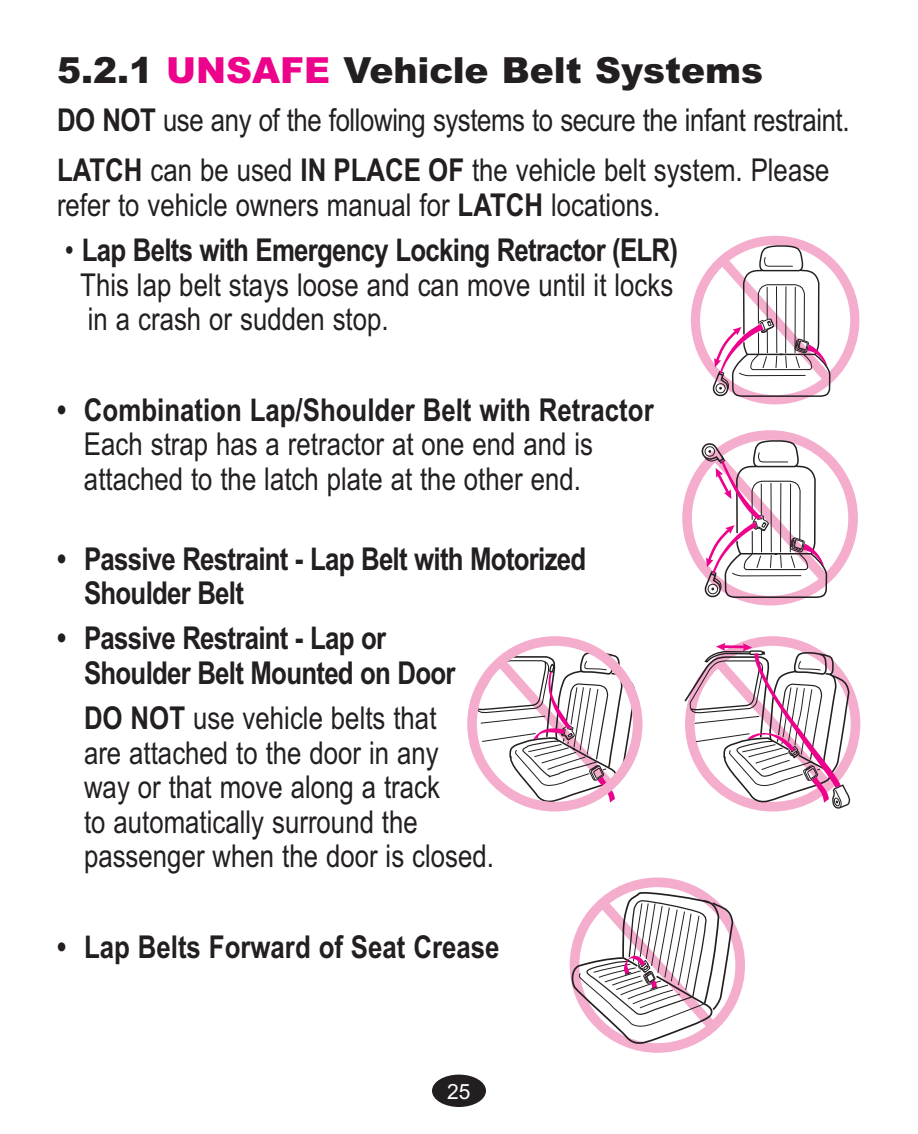
<style>
.page{position:relative;width:918px;height:1134px;background:#fff}
.page>*{position:absolute;margin:0;border:0;box-sizing:border-box;transform-origin:0 0}
.t1{font:900 36px "Arial";color:#231f20}
.t2{font:31.5px/34.5px "Arial Narrow";color:#231f20}
.t3{font:700 31.5px/34.5px "Arial Narrow";letter-spacing:-.025em;color:#231f20}
.t4{font:700 31.5px "Arial Narrow";color:#231f20}
.t5{font:21px "Arial";color:#fff}
.s1{color:#ed028c}
.s2{font-weight:700}
</style>
<div class="page">
<svg style="left:467px;top:636px;width:176px;height:176px"></svg>
<svg style="left:684px;top:636px;width:177px;height:176px"></svg>
<hr style="left:720px;top:645px;width:26px;height:3px;background:#ed028c">
<div style="left:432px;top:1075px;width:54px;height:32px;background:#231f20;border-radius:50%"></div>
<svg style="left:682px;top:430px;width:176px;height:176px"></svg>
<svg style="left:691px;top:236px;width:168px;height:168px"></svg>
<svg style="left:570px;top:878px;width:175px;height:175px"></svg>
<p class="t1" style="left:57px;top:49px;width:708px">5.2.1 <span class="s1">UNSAFE</span> Vehicle Belt Systems</p>
<p class="t2" style="left:57px;top:103px;width:794px"><span class="s2">DO NOT</span> use any of the following systems to secure the infant restraint.</p>
<p class="t2" style="left:57px;top:153px;width:774px"><span class="s2">LATCH</span> can be used <span class="s2">IN PLACE OF</span> the vehicle belt system. Please refer to vehicle owners manual for <span class="s2">LATCH</span> locations.</p>
<p class="t2" style="left:80px;top:233px;width:599px;text-indent:-15px">• <span class="s2">Lap Belts with Emergency Locking Retractor (ELR)<br></span>This lap belt stays loose and can move until it locks in a crash or sudden stop.</p>
<p class="t4" style="left:57px;top:391px;width:598px">• Combination Lap/Shoulder Belt with Retractor</p>
<p class="t2" style="left:84px;top:427px;width:511px">Each strap has a retractor at one end and is attached to the latch plate at the other end.</p>
<p class="t3" style="left:84px;top:541px;width:504px;text-indent:-27px">• Passive Restraint - Lap Belt with Motorized<br>Shoulder Belt</p>
<p class="t3" style="left:84px;top:621px;width:373px;text-indent:-27px">• Passive Restraint - Lap or<br>Shoulder Belt Mounted on Door</p>
<p class="t2" style="left:84px;top:701px;width:411px"><span class="s2">DO NOT</span> use vehicle belts that<br>are attached to the door in any<br>way or that move along a track<br>to automatically surround the passenger when the door is closed.</p>
<p class="t4" style="left:57px;top:928px;width:444px">• Lap Belts Forward of Seat Crease</p>
<p class="t5" style="left:447px;top:1079px;width:25px">25</p>
</div>
